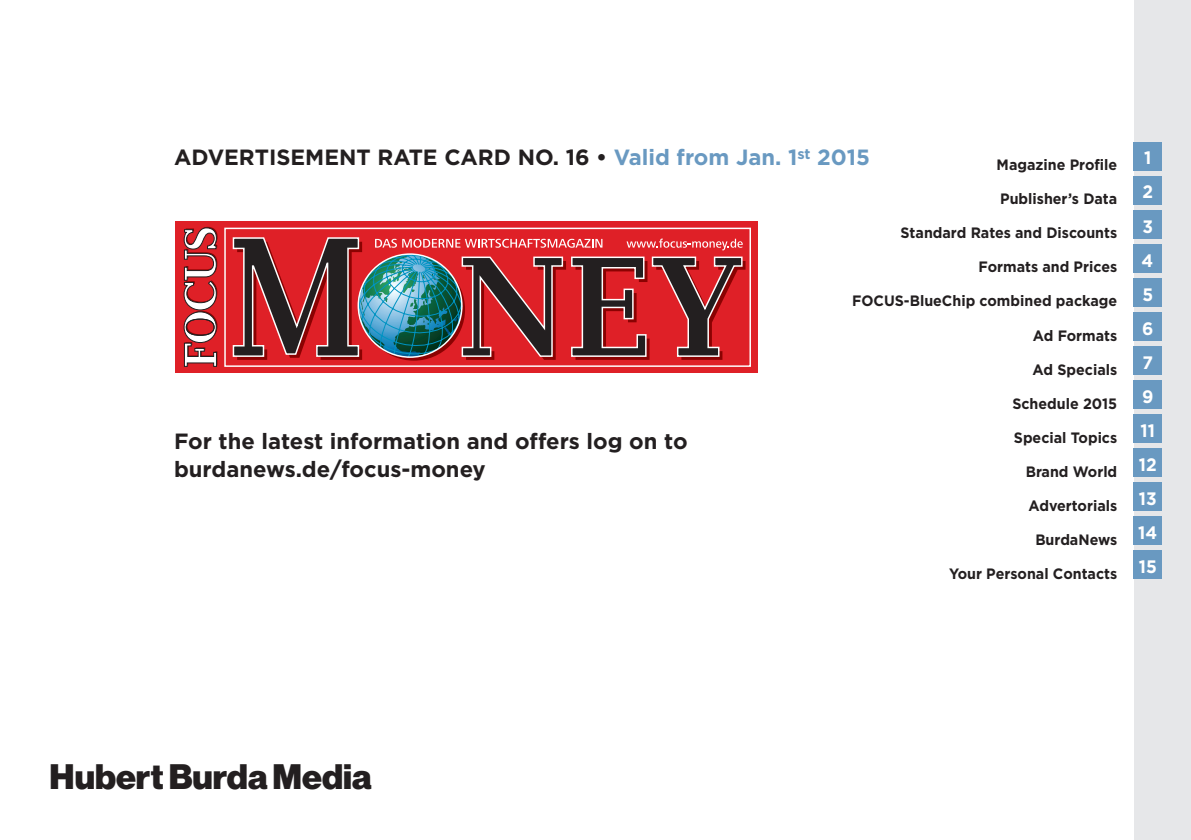
<style>
.page{position:relative;width:1191px;height:840px;background:#fff}
.page>*{position:absolute;margin:0;border:0;box-sizing:border-box;transform-origin:0 0}
.t1{font:34.6px "Neue Haas Groteskfor Burda D 95";color:#231f20}
.t2{font:700 22px "Gotham";color:#231f20}
.t3{font:700 18px "Gotham";color:#fff;scale:.95 1}
.FT{font:700 15px "Gotham";color:#231f20;scale:.95 1}
.s1{color:#6999c1}
</style>
<div class="page">
<div style="left:1134px;top:0;width:57px;height:839px;background:#e6e7e9"></div>
<div style="left:175px;top:221px;width:582px;height:152px;background:#df2027"></div>
<svg style="left:224px;top:227px;width:527px;height:140px"></svg>
<svg style="left:183px;top:227px;width:35px;height:140px"></svg>
<div style="left:186px;top:318px;width:28px;height:17px;border:1px solid #231f20;border-radius:50%"></div>
<svg style="left:232px;top:236px;width:513px;height:123px"></svg>
<div style="left:1133px;top:142px;width:29px;height:28px;background:#6999c1"></div>
<div style="left:1133px;top:176px;width:29px;height:28px;background:#6999c1"></div>
<div style="left:1133px;top:210px;width:29px;height:28px;background:#6999c1"></div>
<div style="left:1133px;top:244px;width:29px;height:28px;background:#6999c1"></div>
<div style="left:1133px;top:278px;width:29px;height:28px;background:#6999c1"></div>
<div style="left:1133px;top:312px;width:29px;height:28px;background:#6999c1"></div>
<div style="left:1133px;top:346px;width:29px;height:28px;background:#6999c1"></div>
<div style="left:1133px;top:380px;width:29px;height:28px;background:#6999c1"></div>
<div style="left:1133px;top:414px;width:29px;height:28px;background:#6999c1"></div>
<div style="left:1133px;top:448px;width:29px;height:28px;background:#6999c1"></div>
<div style="left:1133px;top:482px;width:29px;height:28px;background:#6999c1"></div>
<div style="left:1133px;top:516px;width:29px;height:28px;background:#6999c1"></div>
<div style="left:1133px;top:550px;width:29px;height:28px;background:#6999c1"></div>
<p class="t2" style="left:174px;top:142px;width:697px">ADVERTISEMENT RATE CARD NO. 16 • <span class="s1">Valid from Jan. 1</span><sup>st</sup> <span class="s1">2015</span></p>
<p class="FT" style="left:996px;top:155px;width:128px">Magazine Profile</p>
<p class="FT" style="left:1000px;top:189px;width:125px">Publisher’s Data</p>
<p class="FT" style="left:900px;top:223px;width:229px">Standard Rates and Discounts</p>
<p class="FT" style="left:978px;top:257px;width:147px">Formats and Prices</p>
<p class="FT" style="left:852px;top:291px;width:281px">FOCUS-BlueChip combined package</p>
<p class="FT" style="left:1033px;top:325px;width:90px">Ad Formats</p>
<p class="FT" style="left:1032px;top:359px;width:91px">Ad Specials</p>
<p class="t2" style="left:174px;top:426px;width:515px">For the latest information and offers log on to</p>
<p class="t2" style="left:174px;top:454px;width:313px">burdanews.de/focus-money</p>
<p class="FT" style="left:1012px;top:393px;width:112px">Schedule 2015</p>
<p class="FT" style="left:1014px;top:427px;width:110px">Special Topics</p>
<p class="FT" style="left:1025px;top:461px;width:98px">Brand World</p>
<p class="FT" style="left:1028px;top:495px;width:95px">Advertorials</p>
<p class="FT" style="left:1035px;top:529px;width:88px">BurdaNews</p>
<p class="FT" style="left:949px;top:563px;width:178px">Your Personal Contacts</p>
<p class="t3" style="left:1144px;top:146px;width:9px">1</p>
<p class="t3" style="left:1142px;top:180px;width:13px">2</p>
<p class="t3" style="left:1142px;top:214px;width:13px">3</p>
<p class="t3" style="left:1141px;top:248px;width:14px">4</p>
<p class="t3" style="left:1142px;top:282px;width:13px">5</p>
<p class="t3" style="left:1142px;top:316px;width:13px">6</p>
<p class="t3" style="left:1142px;top:350px;width:13px">7</p>
<p class="t3" style="left:1142px;top:384px;width:13px">9</p>
<p class="t3" style="left:1140px;top:418px;width:17px">11</p>
<p class="t3" style="left:1138px;top:452px;width:20px">12</p>
<p class="t3" style="left:1138px;top:486px;width:20px">13</p>
<p class="t3" style="left:1138px;top:520px;width:21px">14</p>
<p class="t3" style="left:1138px;top:554px;width:20px">15</p>
<p class="t1" style="left:50px;top:755px;width:323px">Hubert Burda Media</p>
</div>
